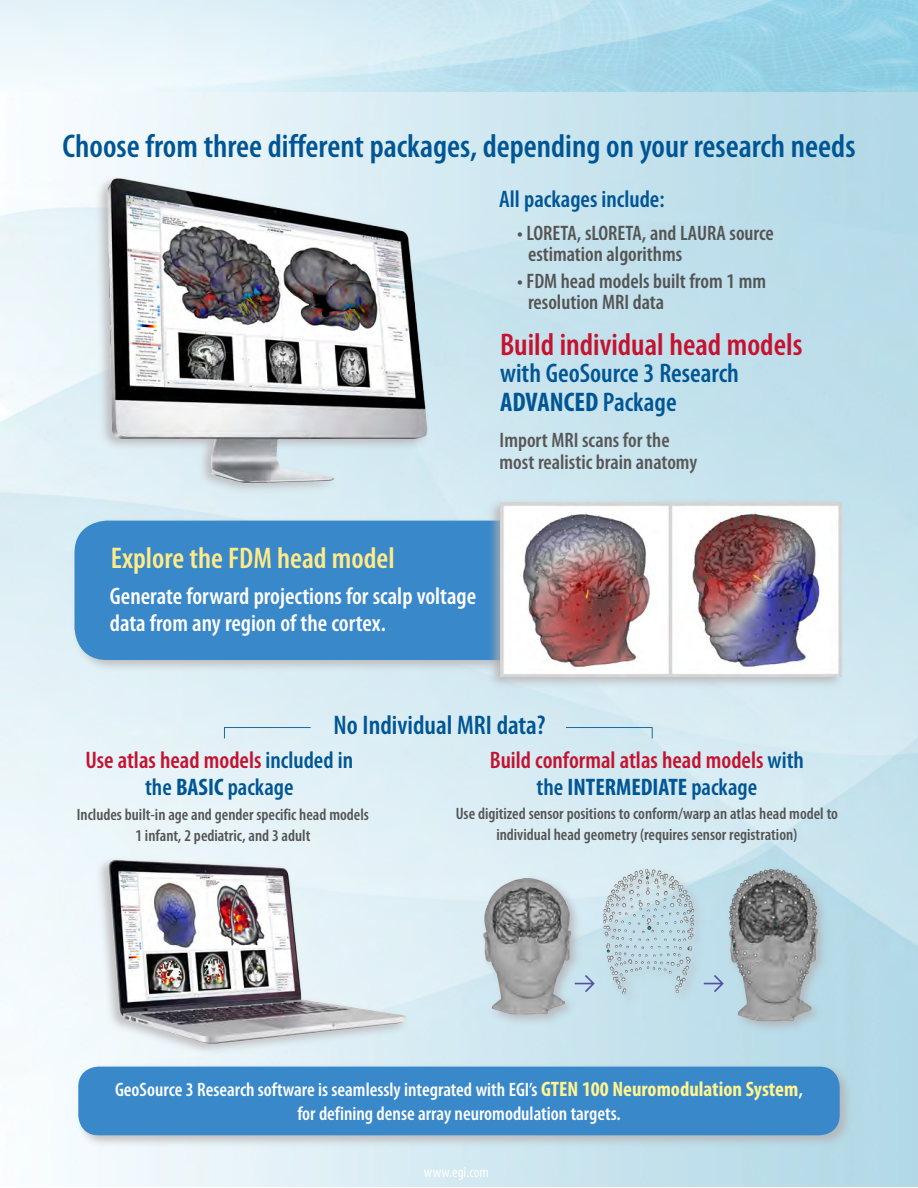
<style>
.page{position:relative;width:918px;height:1188px;background:#fff}
.page>*{position:absolute;margin:0;border:0;box-sizing:border-box;transform-origin:0 0}
.t1{font:600 condensed 33px "Myriad Pro";color:#005695}
.t2{font:600 condensed 31.5px "Myriad Pro";color:#c41230}
.t3{font:600 condensed 30px "Myriad Pro";color:#ffeb87}
.t4{font:600 condensed 27px "Myriad Pro";color:#005695}
.t5{font:700 condensed 27px "Myriad Pro";color:#005695}
.t6{font:600 condensed 24px "Myriad Pro";color:#fff}
.t7{font:600 condensed 24px "Myriad Pro";color:#c41230}
.t8{font:600 condensed 24px "Myriad Pro";color:#005695}
.t9{font:700 condensed 24px "Myriad Pro";color:#005695}
.t10{font:600 condensed 21px "Myriad Pro";color:#545454}
.t11{font:600 condensed 21px "Myriad Pro";color:#575757}
.t12{font:600 condensed 19.5px "Myriad Pro";color:#fff}
.t13{font:600 condensed 16.5px/21px "Myriad Pro";color:#545454;text-align:center}
.title1{font:condensed 15px "Myriad Pro";color:#fff}
.s1{font-weight:600}
.s2{color:#005695}
.s3{font-weight:700}
.s4{font-weight:700;font-size:21px;color:#fff591}
.s5{font-size:21px}
</style>
<div class="page">
<div style="left:75px;top:1062px;width:778px;height:86px;background:#b2adaf;opacity:.75"></div>
<div style="left:78px;top:1067px;width:762px;height:68px;background:#3988ca;border-radius:20px"></div>
<div style="left:480px;top:866px;width:350px;height:168px;background:#b2adaf;opacity:.75"></div>
<img style="left:483px;top:865px;width:334px;height:158px">
<svg style="left:575px;top:975px;width:20px;height:17px"></svg>
<svg style="left:704px;top:975px;width:20px;height:17px"></svg>
<img style="left:100px;top:836px;width:314px;height:231px">
<div style="left:71px;top:516px;width:550px;height:157px;background:#b2adaf;opacity:.75"></div>
<div style="left:75px;top:521px;width:533px;height:139px;background:#3988ca;border-radius:32px"></div>
<div style="left:487px;top:498px;width:358px;height:190px;background:#b2adaf;opacity:.75"></div>
<img style="left:501px;top:502px;width:340px;height:174px">
<img style="left:87px;top:175px;width:353px;height:321px">
<svg style="left:566px;top:727px;width:87px;height:11px"></svg>
<svg style="left:224px;top:727px;width:87px;height:11px"></svg>
<p class="t1" style="left:63px;top:128px;width:794px">Choose from three different packages, depending on your research needs</p>
<p class="t8" style="left:499px;top:186px;width:167px">All packages include:</p>
<p class="t10" style="left:517px;top:221px;width:258px">• LORETA, sLORETA, and LAURA source</p>
<p class="t10" style="left:528px;top:242px;width:156px">estimation algorithms</p>
<p class="t10" style="left:517px;top:269px;width:250px">• FDM head models built from 1 mm</p>
<p class="t10" style="left:528px;top:290px;width:138px">resolution MRI data</p>
<p class="t2" style="left:500px;top:328px;width:304px">Build individual head models</p>
<p class="t4" style="left:500px;top:359px;width:240px">with GeoSource 3 Research</p>
<p class="t5" style="left:500px;top:385px;width:178px">ADVANCED <span class="s1">Package</span></p>
<p class="t11" style="left:500px;top:428px;width:172px">Import MRI scans for the</p>
<p class="t11" style="left:500px;top:451px;width:199px">most realistic brain anatomy</p>
<p class="t3" style="left:111px;top:542px;width:285px">Explore the FDM head model</p>
<p class="t6" style="left:110px;top:583px;width:368px">Generate forward projections for scalp voltage</p>
<p class="t6" style="left:110px;top:610px;width:277px">data from any region of the cortex.</p>
<p class="t4" style="left:334px;top:710px;width:214px">No Individual MRI data?</p>
<p class="t7" style="left:490px;top:747px;width:316px">Build conformal atlas head models <span class="s2">with</span></p>
<p class="t9" style="left:537px;top:772px;width:222px"><span class="s1">the</span> INTERMEDIATE <span class="s1">package</span></p>
<p class="t7" style="left:86px;top:747px;width:269px">Use atlas head models <span class="s2">included in</span></p>
<p class="t8" style="left:145px;top:774px;width:150px">the <span class="s3">BASIC</span> package</p>
<p class="t13" style="left:77px;top:805px;width:294px">Includes built-in age and gender specific head models</p>
<p class="t13" style="left:135px;top:826px;width:177px">1 infant, 2 pediatric, and 3 adult</p>
<p class="t13" style="left:456px;top:803px;width:384px">Use digitized sensor positions to conform/warp an atlas head model to individual head geometry (requires sensor registration)</p>
<p class="t12" style="left:115px;top:1079px;width:689px">GeoSource 3 Research software is seamlessly integrated with EGI’s <span class="s4">GTEN 100 Neuromodulation System</span><span class="s5">,</span></p>
<p class="t12" style="left:297px;top:1103px;width:325px">for defining dense array neuromodulation targets.</p>
<p class="title1" style="left:424px;top:1163px;width:66px">www.egi.com</p>
</div>
